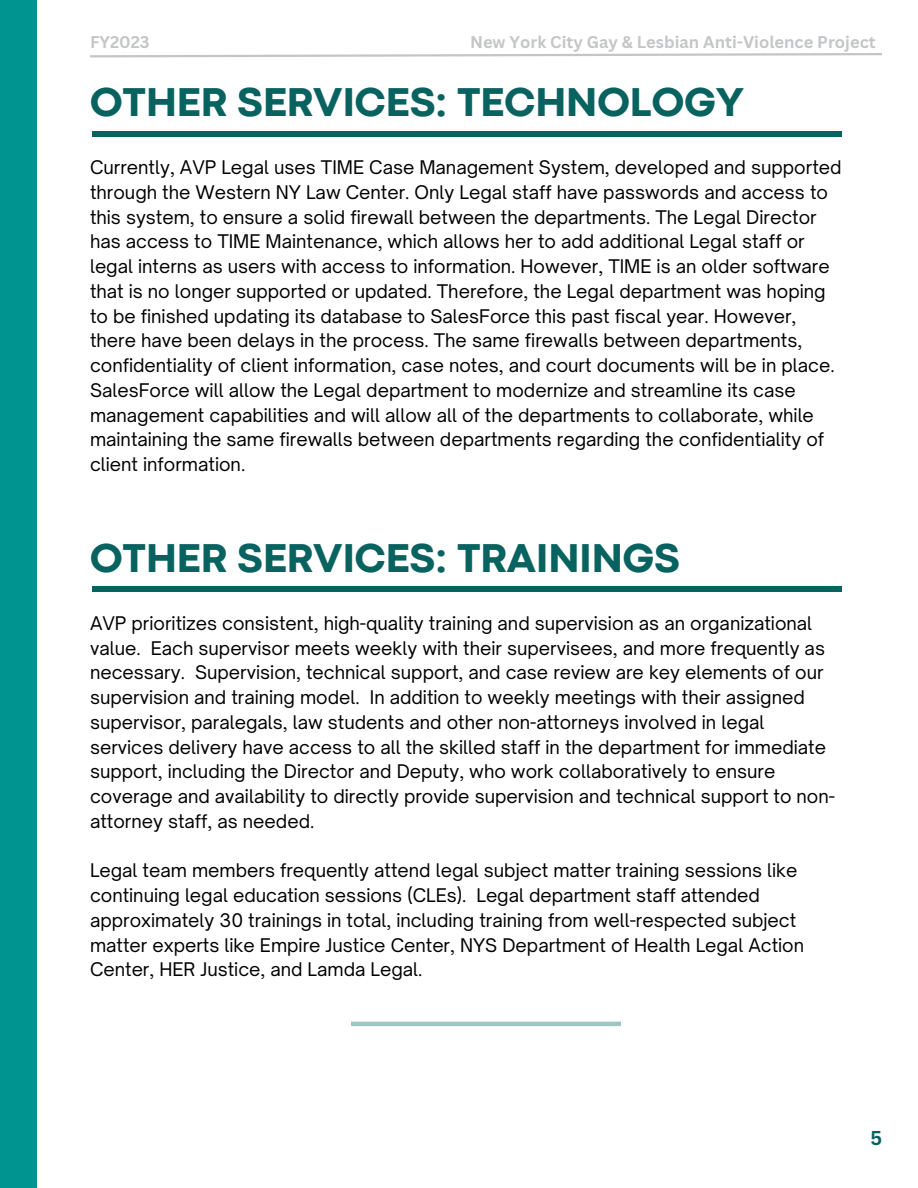
<style>
.page{position:relative;width:918px;height:1188px;background:#fff}
.page>*{position:absolute;margin:0;border:0;box-sizing:border-box;transform-origin:0 0}
.t1{font:800 42px "Codec Pro";color:#08625f}
.t2{font:700 19.5px "Canva Sans";color:#08625f}
.t3{font:18px/24.8px "Open Sauce One";color:#000}
.t4{font:700 16.5px "Canva Sans";color:#c3c5c6}
</style>
<div class="page">
<div style="left:0;top:0;width:37px;height:1188px;background:#009490"></div>
<div style="left:92px;top:131px;width:750px;height:5px;background:#08625f"></div>
<svg style="left:90px;top:53px;width:792px;height:5px"></svg>
<div style="left:92px;top:587px;width:750px;height:5px;background:#08625f"></div>
<hr style="left:351px;top:1022px;width:270px;height:4px;background:#9dc6c5">
<p class="t4" style="left:90px;top:31px;width:61px">FY2023</p>
<p class="t4" style="left:470px;top:31px;width:407px">New York City Gay &amp; Lesbian Anti-Violence Project</p>
<p class="t1" style="left:90px;top:87px;width:655px">OTHER SERVICES: TECHNOLOGY</p>
<p class="t3" style="left:90px;top:155px;width:753px">Currently, AVP Legal uses TIME Case Management System, developed and supported through the Western NY Law Center. Only Legal staff have passwords and access to this system, to ensure a solid firewall between the departments. The Legal Director has access to TIME Maintenance, which allows her to add additional Legal staff or legal interns as users with access to information. However, TIME is an older software that is no longer supported or updated. Therefore, the Legal department was hoping to be finished updating its database to SalesForce this past fiscal year. However, there have been delays in the process. The same firewalls between departments, confidentiality of client information, case notes, and court documents will be in place.<br>SalesForce will allow the Legal department to modernize and streamline its case management capabilities and will allow all of the departments to collaborate, while maintaining the same firewalls between departments regarding the confidentiality of client information.</p>
<p class="t1" style="left:90px;top:543px;width:591px">OTHER SERVICES: TRAININGS</p>
<p class="t3" style="left:90px;top:611px;width:747px">AVP prioritizes consistent, high-quality training and supervision as an organizational value. Each supervisor meets weekly with their supervisees, and more frequently as necessary. Supervision, technical support, and case review are key elements of our supervision and training model. In addition to weekly meetings with their assigned supervisor, paralegals, law students and other non-attorneys involved in legal services delivery have access to all the skilled staff in the department for immediate support, including the Director and Deputy, who work collaboratively to ensure coverage and availability to directly provide supervision and technical support to non&shy;attorney staff, as needed.</p>
<p class="t3" style="left:90px;top:858px;width:716px">Legal team members frequently attend legal subject matter training sessions like continuing legal education sessions (CLEs). Legal department staff attended approximately 30 trainings in total, including training from well-respected subject matter experts like Empire Justice Center, NYS Department of Health Legal Action Center, HER Justice, and Lamda Legal.</p>
<p class="t2" style="left:870px;top:1124px;width:13px">5</p>
</div>
